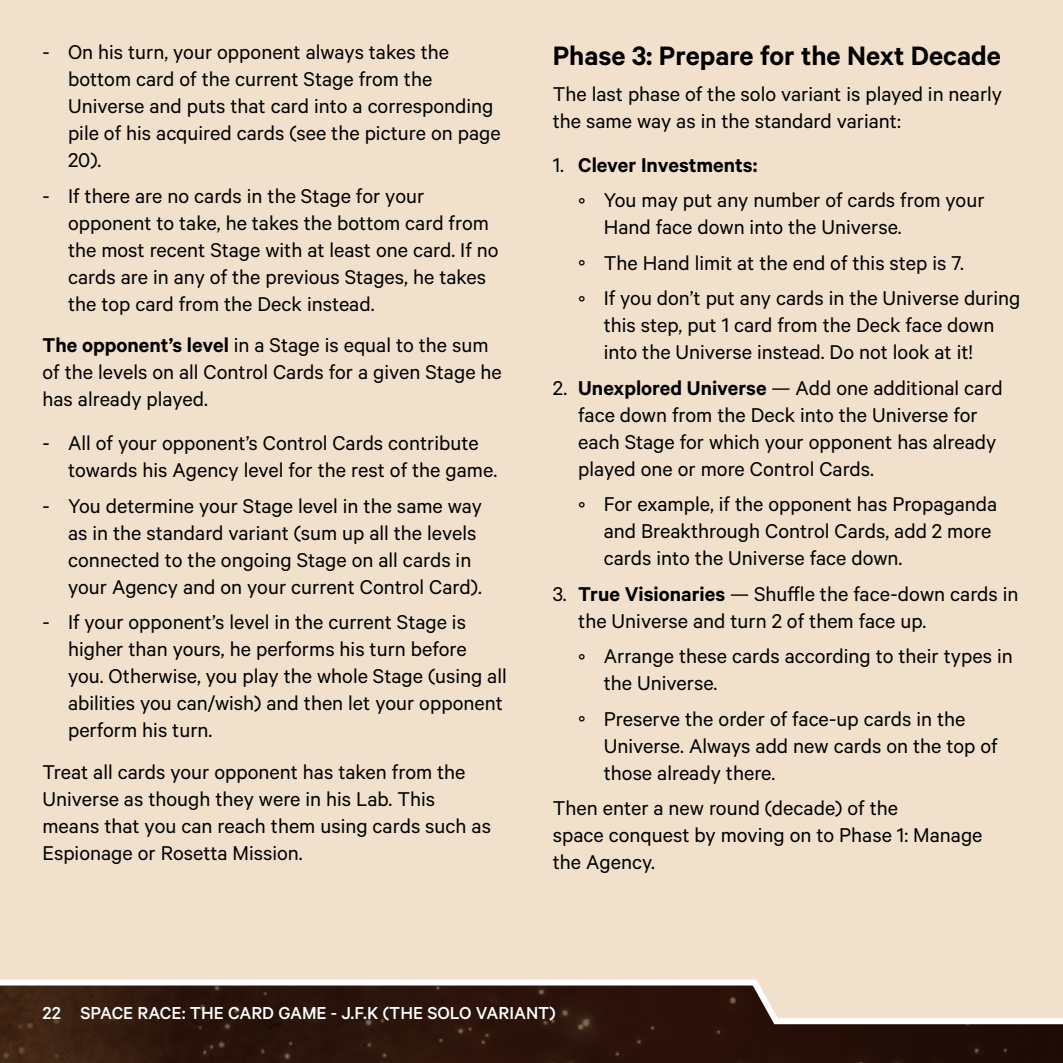
<style>
.page{position:relative;width:1063px;height:1063px;background:#f1e0cb}
.page>*{position:absolute;margin:0;border:0;box-sizing:border-box;transform-origin:0 0}
.t1{font:600 30px "Calibre";color:#000}
.t2{font:22.5px/27px "Calibre";color:#000}
.t3{font:500 19.5px "Calibre";color:#fff}
.s1{font-weight:600}
</style>
<div class="page">
<svg style="left:0;top:979px;width:1063px;height:84px;background:#564137"></svg>
<p class="t2" style="left:68px;top:38px;width:434px;text-indent:-26px">- On his turn, your opponent always takes the bottom card of the current Stage from the Universe and puts that card into a corresponding pile of his acquired cards (see the picture on page 20).</p>
<p class="t2" style="left:68px;top:182px;width:432px;text-indent:-26px">- If there are no cards in the Stage for your opponent to take, he takes the bottom card from the most recent Stage with at least one card. If no cards are in any of the previous Stages, he takes the top card from the Deck instead.</p>
<p class="t2" style="left:43px;top:331px;width:461px"><span class="s1">The opponent’s level</span> in a Stage is equal to the sum of the levels on all Control Cards for a given Stage he has already played.</p>
<p class="t2" style="left:68px;top:429px;width:431px;text-indent:-26px">- All of your opponent’s Control Cards contribute towards his Agency level for the rest of the game.</p>
<p class="t2" style="left:68px;top:492px;width:416px;text-indent:-26px">- You determine your Stage level in the same way as in the standard variant (sum up all the levels connected to the ongoing Stage on all cards in your Agency and on your current Control Card).</p>
<p class="t2" style="left:68px;top:608px;width:440px;text-indent:-26px">- If your opponent’s level in the current Stage is higher than yours, he performs his turn before you. Otherwise, you play the whole Stage (using all abilities you can/wish) and then let your opponent perform his turn.</p>
<p class="t2" style="left:43px;top:758px;width:450px">Treat all cards your opponent has taken from the Universe as though they were in his Lab. This means that you can reach them using cards such as Espionage or Rosetta Mission.</p>
<h1 class="t1" style="left:553px;top:38px;width:450px">Phase 3: Prepare for the Next Decade</h1>
<p class="t2" style="left:553px;top:79px;width:451px">The last phase of the solo variant is played in nearly the same way as in the standard variant:</p>
<p class="t2" style="left:578px;top:146px;width:408px;line-height:35.4px;text-indent:-26px">1. <span class="s1">Clever Investments:<br></span>° You may put any number of cards from your</p>
<p class="t2" style="left:578px;top:209px;width:444px;line-height:35.4px;text-indent:26px">Hand face down into the Universe.<br>° The Hand limit at the end of this step is 7.<br>° If you don’t put any cards in the Universe during</p>
<p class="t2" style="left:604px;top:311px;width:392px">this step, put 1 card from the Deck face down into the Universe instead. Do not look at it!</p>
<p class="t2" style="left:578px;top:373px;width:426px;text-indent:-26px">2. <span class="s1">Unexplored Universe</span> — Add one additional card face down from the Deck into the Universe for each Stage for which your opponent has already played one or more Control Cards.</p>
<p class="t2" style="left:604px;top:490px;width:395px;text-indent:-26px">° For example, if the opponent has Propaganda and Breakthrough Control Cards, add 2 more cards into the Universe face down.</p>
<p class="t2" style="left:578px;top:579px;width:442px;text-indent:-26px">3. <span class="s1">True Visionaries</span> — Shuffle the face-down cards in the Universe and turn 2 of them face up.</p>
<p class="t2" style="left:604px;top:642px;width:410px;text-indent:-26px">° Arrange these cards according to their types in the Universe.</p>
<p class="t2" style="left:604px;top:704px;width:395px;text-indent:-26px">° Preserve the order of face-up cards in the<br>Universe. Always add new cards on the top of those already there.</p>
<p class="t2" style="left:553px;top:794px;width:431px">Then enter a new round (decade) of the<br>space conquest by moving on to Phase 1: Manage the Agency.</p>
<p class="t3" style="left:43px;top:1002px;width:515px">22 SPACE RACE: THE CARD GAME - J.F.K (THE SOLO VARIANT)</p>
</div>
